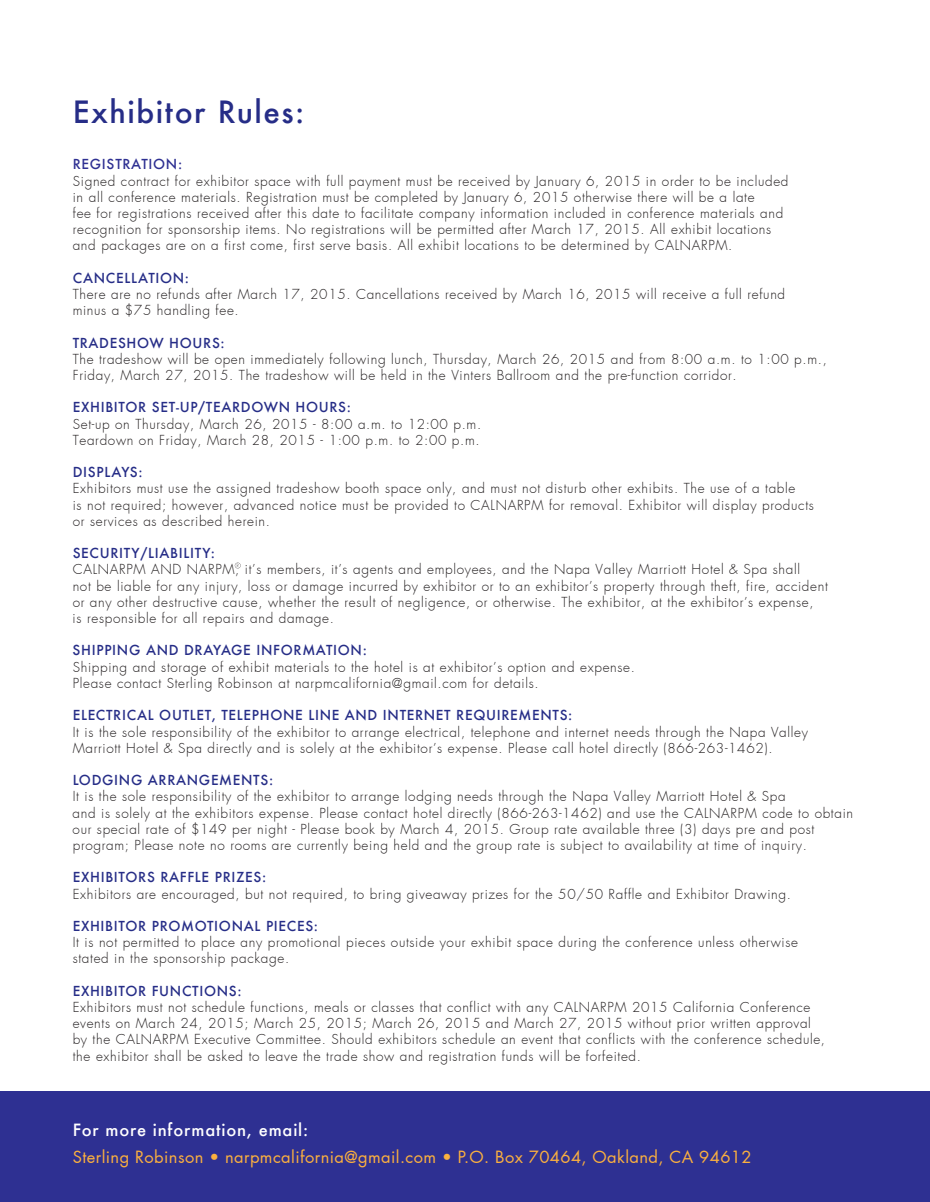
<style>
.page{position:relative;width:930px;height:1202px;background:#fff}
.page>*{position:absolute;margin:0;border:0;box-sizing:border-box;transform-origin:0 0}
.t1{font:500 30px "Futura";letter-spacing:.05em;color:#262d87}
.t2{font:16.5px "Futura";letter-spacing:.025em;color:#fbb03f}
.t3{font:500 16.5px "Futura";letter-spacing:.05em;color:#fff}
.t4{font:300 13.5px/16.2px "Futura";letter-spacing:.05em;color:#231f20}
.t5{font:500 13.5px "Futura";letter-spacing:.05em;color:#262d87}
.t6{font:500 13.5px "Futura";letter-spacing:.05em;color:#2e3092}
</style>
<div class="page">
<div style="left:0;top:1091px;width:930px;height:111px;background:#2e3092"></div>
<svg style="left:235px;top:563px;width:6px;height:5px"></svg>
<h1 class="t1" style="left:73px;top:91px;width:233px">Exhibitor Rules:</h1>
<p class="t6" style="left:73px;top:155px;width:111px">REGISTRATION:</p>
<p class="t4" style="left:73px;top:173px;width:717px">Signed contract for exhibitor space with full payment must be received by January 6, 2015 in order to be included in all conference materials. Registration must be completed by January 6, 2015 otherwise there will be a late<br>fee for registrations received after this date to facilitate company information included in conference materials and recognition for sponsorship items. No registrations will be permitted after March 17, 2015. All exhibit locations and packages are on a first come, first serve basis. All exhibit locations to be determined by CALNARPM.</p>
<p class="t5" style="left:73px;top:269px;width:118px">CANCELLATION:</p>
<p class="t4" style="left:73px;top:286px;width:714px">There are no refunds after March 17, 2015. Cancellations received by March 16, 2015 will receive a full refund minus a $75 handling fee.</p>
<p class="t5" style="left:73px;top:333px;width:154px">TRADESHOW HOURS:</p>
<p class="t4" style="left:73px;top:351px;width:755px">The tradeshow will be open immediately following lunch, Thursday, March 26, 2015 and from 8:00 a.m. to 1:00 p.m.,<br>Friday, March 27, 2015. The tradeshow will be held in the Vinters Ballroom and the pre-function corridor.</p>
<p class="t5" style="left:73px;top:398px;width:280px">EXHIBITOR SET-UP/TEARDOWN HOURS:</p>
<p class="t4" style="left:73px;top:416px;width:410px">Set-up on Thursday, March 26, 2015 - 8:00 a.m. to 12:00 p.m.<br>Teardown on Friday, March 28, 2015 - 1:00 p.m. to 2:00 p.m.</p>
<p class="t5" style="left:73px;top:463px;width:71px">DISPLAYS:</p>
<p class="t4" style="left:73px;top:481px;width:742px">Exhibitors must use the assigned tradeshow booth space only, and must not disturb other exhibits. The use of a table<br>is not required; however, advanced notice must be provided to CALNARPM for removal. Exhibitor will display products or services as described herein.</p>
<p class="t5" style="left:73px;top:544px;width:144px">SECURITY/LIABILITY:</p>
<p class="t4" style="left:73px;top:562px;width:756px">CALNARPM AND NARPM, it’s members, it’s agents and employees, and the Napa Valley Marriott Hotel &amp; Spa shall<br>not be liable for any injury, loss or damage incurred by exhibitor or to an exhibitor’s property through theft, fire, accident or any other destructive cause, whether the result of negligence, or otherwise. The exhibitor, at the exhibitor’s expense,<br>is responsible for all repairs and damage.</p>
<p class="t5" style="left:73px;top:641px;width:296px">SHIPPING AND DRAYAGE INFORMATION:</p>
<p class="t4" style="left:73px;top:659px;width:564px">Shipping and storage of exhibit materials to the hotel is at exhibitor’s option and expense.<br>Please contact Sterling Robinson at narpmcalifornia@gmail.com for details.</p>
<p class="t5" style="left:73px;top:706px;width:501px">ELECTRICAL OUTLET, TELEPHONE LINE AND INTERNET REQUIREMENTS:</p>
<p class="t4" style="left:73px;top:724px;width:736px">It is the sole responsibility of the exhibitor to arrange electrical, telephone and internet needs through the Napa Valley<br>Marriott Hotel &amp; Spa directly and is solely at the exhibitor’s expense. Please call hotel directly (866-263-1462).</p>
<p class="t5" style="left:73px;top:771px;width:202px">LODGING ARRANGEMENTS:</p>
<p class="t4" style="left:73px;top:788px;width:782px">It is the sole responsibility of the exhibitor to arrange lodging needs through the Napa Valley Marriott Hotel &amp; Spa<br>and is solely at the exhibitors expense. Please contact hotel directly (866-263-1462) and use the CALNARPM code to obtain our special rate of $149 per night - Please book by March 4, 2015. Group rate available three (3) days pre and post program; Please note no rooms are currently being held and the group rate is subject to availability at time of inquiry.</p>
<p class="t5" style="left:73px;top:868px;width:195px">EXHIBITORS RAFFLE PRIZES:</p>
<p class="t4" style="left:73px;top:886px;width:719px">Exhibitors are encouraged, but not required, to bring giveaway prizes for the 50/50 Raffle and Exhibitor Drawing.</p>
<p class="t5" style="left:73px;top:917px;width:247px">EXHIBITOR PROMOTIONAL PIECES:</p>
<p class="t4" style="left:73px;top:934px;width:726px">It is not permitted to place any promotional pieces outside your exhibit space during the conference unless otherwise stated in the sponsorship package.</p>
<p class="t5" style="left:73px;top:981px;width:170px">EXHIBITOR FUNCTIONS:</p>
<p class="t4" style="left:73px;top:999px;width:754px">Exhibitors must not schedule functions, meals or classes that conflict with any CALNARPM 2015 California Conference events on March 24, 2015; March 25, 2015; March 26, 2015 and March 27, 2015 without prior written approval by the CALNARPM Executive Committee. Should exhibitors schedule an event that conflicts with the conference schedule, the exhibitor shall be asked to leave the trade show and registration funds will be forfeited.</p>
<p class="t3" style="left:73px;top:1118px;width:237px">For more information, email:</p>
<p class="t2" style="left:73px;top:1146px;width:680px">Sterling Robinson • narpmcalifornia@gmail.com • P.O. Box 70464, Oakland, CA 94612</p>
</div>
